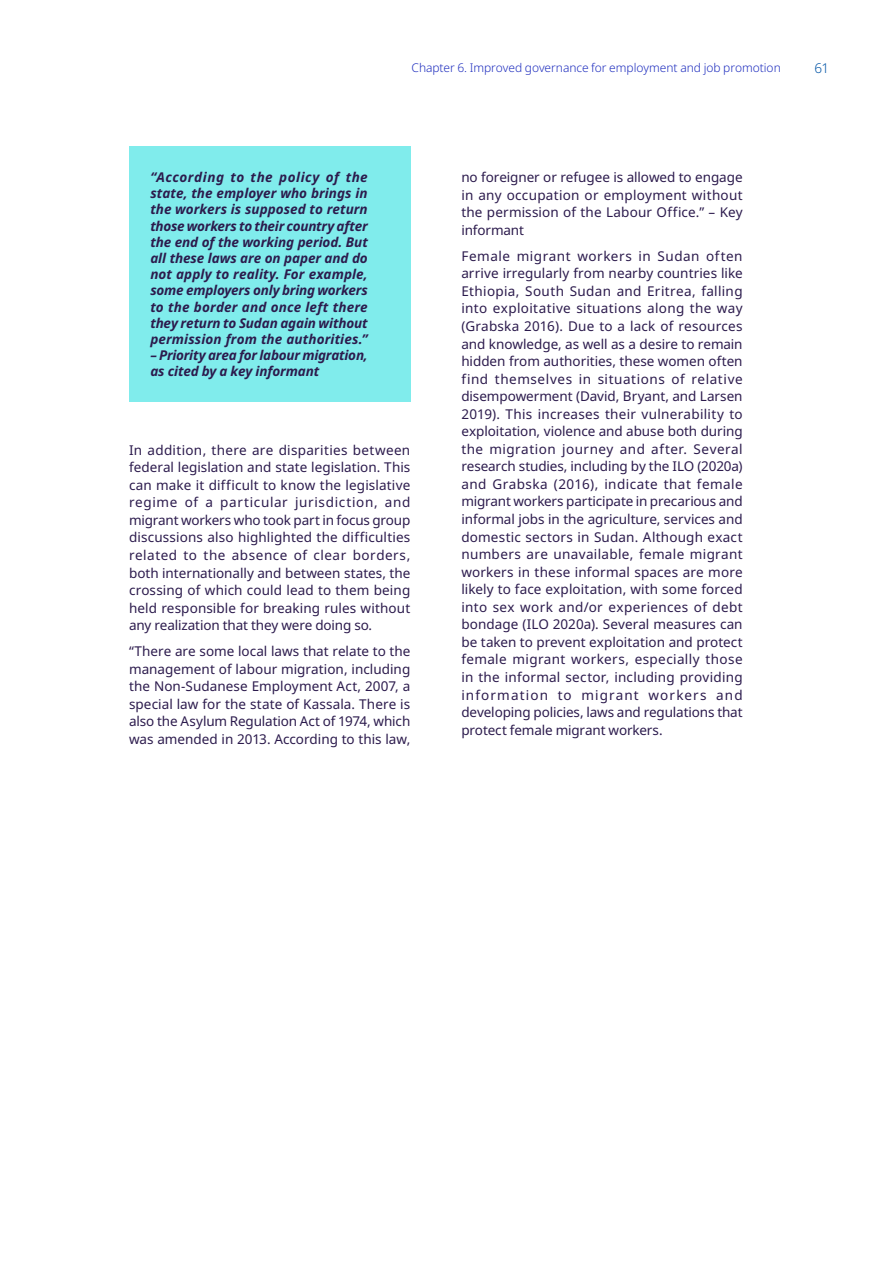
<style>
.page{position:relative;width:893px;height:1263px;background:#fff}
.page>*{position:absolute;margin:0;border:0;box-sizing:border-box;transform-origin:0 0}
.t1{font:13.5px/17.5px "Noto Sans";letter-spacing:-.005em;color:#2c1b4d;text-align:justify}
.t2{font:italic 700 13.5px/16.2px "Noto Sans";letter-spacing:-.01em;color:#2c1b4d;text-align:justify}
.t3{font:300 13.5px "Noto Sans";color:#0054a6}
.t4{font:300 12px "Noto Sans";letter-spacing:-.005em;color:#1e2dbe}
</style>
<div class="page">
<div style="left:129px;top:146px;width:281px;height:256px;background:#80ecec"></div>
<p class="t4" style="left:412px;top:60px;width:371px">Chapter 6. Improved governance for employment and job promotion</p>
<p class="t3" style="left:814px;top:59px;width:16px">61</p>
<p class="t2" style="left:150px;top:169px;width:219px">“According to the policy of the state, the employer who brings in the workers is supposed to return those workers to their country after the end of the working period. But all these laws are on paper and do not apply to reality. For example, some employers only bring workers to the border and once left there they return to Sudan again without permission from the authorities.”</p>
<p class="t2" style="left:150px;top:348px;width:219px">– Priority area for labour migration, as cited by a key informant</p>
<p class="t1" style="left:129px;top:441px;width:283px">In addition, there are disparities between federal legislation and state legislation. This can make it difficult to know the legislative regime of a particular jurisdiction, and migrant workers who took part in focus group discussions also highlighted the difficulties related to the absence of clear borders, both internationally and between states, the crossing of which could lead to them being held responsible for breaking rules without any realization that they were doing so.</p>
<p class="t1" style="left:129px;top:643px;width:283px">“There are some local laws that relate to the management of labour migration, including the Non-Sudanese Employment Act, 2007, a special law for the state of Kassala. There is also the Asylum Regulation Act of 1974, which was amended in 2013. According to this law,</p>
<p class="t1" style="left:461px;top:169px;width:283px">no foreigner or refugee is allowed to engage in any occupation or employment without the permission of the Labour Office.” – Key informant</p>
<p class="t1" style="left:461px;top:247px;width:283px">Female migrant workers in Sudan often arrive irregularly from nearby countries like Ethiopia, South Sudan and Eritrea, falling into exploitative situations along the way (Grabska 2016). Due to a lack of resources and knowledge, as well as a desire to remain hidden from authorities, these women often find themselves in situations of relative disempowerment (David, Bryant, and Larsen 2019). This increases their vulnerability to exploitation, violence and abuse both during the migration journey and after. Several research studies, including by the ILO (2020a) and Grabska (2016), indicate that female migrant workers participate in precarious and informal jobs in the agriculture, services and domestic sectors in Sudan. Although exact numbers are unavailable, female migrant workers in these informal spaces are more likely to face exploitation, with some forced into sex work and/or experiences of debt bondage (ILO 2020a). Several measures can be taken to prevent exploitation and protect female migrant workers, especially those in the informal sector, including providing information to migrant workers and developing policies, laws and regulations that protect female migrant workers.</p>
</div>
